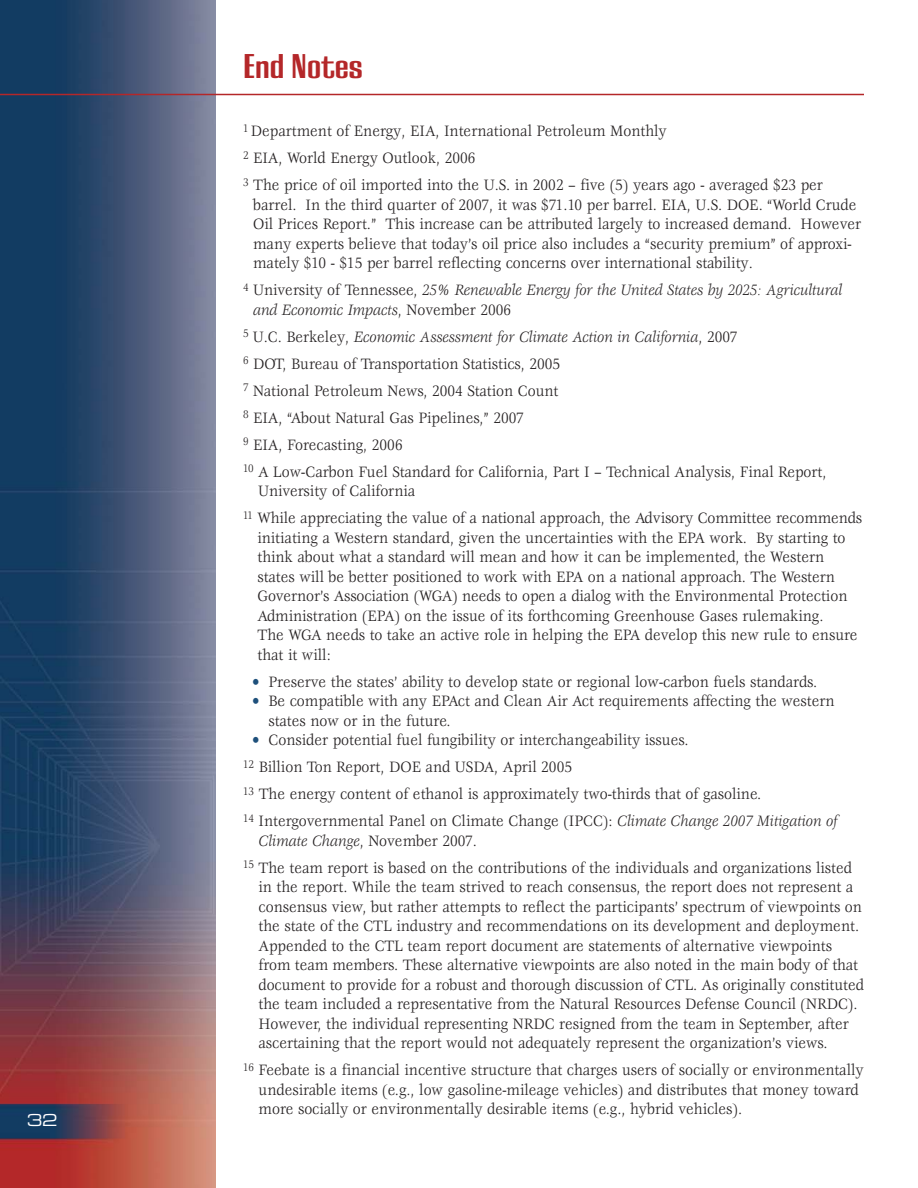
<style>
.page{position:relative;width:918px;height:1188px;background:#fff}
.page>*{position:absolute;margin:0;border:0;box-sizing:border-box;transform-origin:0 0}
.t1{font:36px "California Grotesk Bld";color:#b42729}
.t2{font:18px "Eurostile Extended Roman DTC";color:#fff}
.t3{font:16.5px/19.5px "Veljovic";color:#231f20;scale:.9 1}
.t4{font:italic 16.5px/19.5px "Veljovic";color:#231f20;scale:.9 1}
.s1{font-style:normal}
.s2{font-style:italic}
.s3{color:#1e507b}
</style>
<div class="page">
<img style="left:0;top:0;width:215px;height:1188px">
<hr style="left:0;top:94px;width:864px;height:1px;background:#b42729">
<p class="t2" style="left:27px;top:1113px;width:32px">32</p>
<h1 class="t1" style="left:243px;top:52px;width:121px">End Notes</h1>
<p class="t3" style="left:243px;top:119px;width:646px;line-height:27px"><sup>1</sup> Department of Energy, EIA, International Petroleum Monthly<br><sup>2</sup> EIA, World Energy Outlook, 2006<br><sup>3</sup> The price of oil imported into the U.S. in 2002 – five (5) years ago - averaged $23 per</p>
<p class="t3" style="left:253px;top:196px;width:677px">barrel. In the third quarter of 2007, it was $71.10 per barrel. EIA, U.S. DOE. “World Crude Oil Prices Report.” This increase can be attributed largely to increased demand. However many experts believe that today’s oil price also includes a “security premium” of approxi&shy;mately $10 - $15 per barrel reflecting concerns over international stability.</p>
<p class="t4" style="left:253px;top:282px;width:656px;text-indent:-10px"><sup>4</sup> <span class="s1">University of Tennessee,</span> 25% Renewable Energy for the United States by 2025: Agricultural and Economic Impacts<span class="s1">, November 2006</span></p>
<p class="t3" style="left:243px;top:324px;width:650px;line-height:27px"><sup>5</sup> U.C. Berkeley, <span class="s2">Economic Assessment for Climate Action in California</span>, 2007<br><sup>6</sup> DOT, Bureau of Transportation Statistics, 2005<br><sup>7</sup> National Petroleum News, 2004 Station Count<br><sup>8</sup> EIA, “About Natural Gas Pipelines,” 2007<br><sup>9</sup> EIA, Forecasting, 2006<br><sup>10</sup> A Low-Carbon Fuel Standard for California, Part I – Technical Analysis, Final Report,</p>
<p class="t3" style="left:243px;top:479px;width:690px;line-height:27px;text-indent:15px">University of California<br><sup>11</sup> While appreciating the value of a national approach, the Advisory Committee recommends</p>
<p class="t3" style="left:257px;top:529px;width:668px">initiating a Western standard, given the uncertainties with the EPA work. By starting to think about what a standard will mean and how it can be implemented, the Western states will be better positioned to work with EPA on a national approach. The Western Governor’s Association (WGA) needs to open a dialog with the Environmental Protection Administration (EPA) on the issue of its forthcoming Greenhouse Gases rulemaking.<br>The WGA needs to take an active role in helping the EPA develop this new rule to ensure that it will:</p>
<p class="t3" style="left:252px;top:673px;width:630px"><span class="s3">•</span> Preserve the states’ ability to develop state or regional low-carbon fuels standards.</p>
<p class="t3" style="left:269px;top:693px;width:631px;text-indent:-16px"><span class="s3">•</span> Be compatible with any EPAct and Clean Air Act requirements affecting the western states now or in the future.</p>
<p class="t3" style="left:243px;top:728px;width:662px;line-height:27px;text-indent:9px"><span class="s3">•</span> Consider potential fuel fungibility or interchangeability issues.<br><sup>12</sup> Billion Ton Report, DOE and USDA, April 2005<br><sup>13</sup> The energy content of ethanol is approximately two-thirds that of gasoline.<br><sup>14</sup> Intergovernmental Panel on Climate Change (IPCC): <span class="s2">Climate Change 2007 Mitigation of</span></p>
<p class="t3" style="left:243px;top:828px;width:678px;line-height:27px;text-indent:16px"><span class="s2">Climate Change</span>, November 2007.<br><sup>15</sup> The team report is based on the contributions of the individuals and organizations listed</p>
<p class="t3" style="left:259px;top:879px;width:674px">in the report. While the team strived to reach consensus, the report does not represent a consensus view, but rather attempts to reflect the participants’ spectrum of viewpoints on the state of the CTL industry and recommendations on its development and deployment.<br>Appended to the CTL team report document are statements of alternative viewpoints from team members. These alternative viewpoints are also noted in the main body of that document to provide for a robust and thorough discussion of CTL. As originally constituted the team included a representative from the Natural Resources Defense Council (NRDC).<br>However, the individual representing NRDC resigned from the team in September, after ascertaining that the report would not adequately represent the organization’s views.</p>
<p class="t3" style="left:259px;top:1062px;width:674px;text-indent:-16px"><sup>16</sup> Feebate is a financial incentive structure that charges users of socially or environmentally undesirable items (e.g., low gasoline-mileage vehicles) and distributes that money toward more socially or environmentally desirable items (e.g., hybrid vehicles).</p>
</div>
